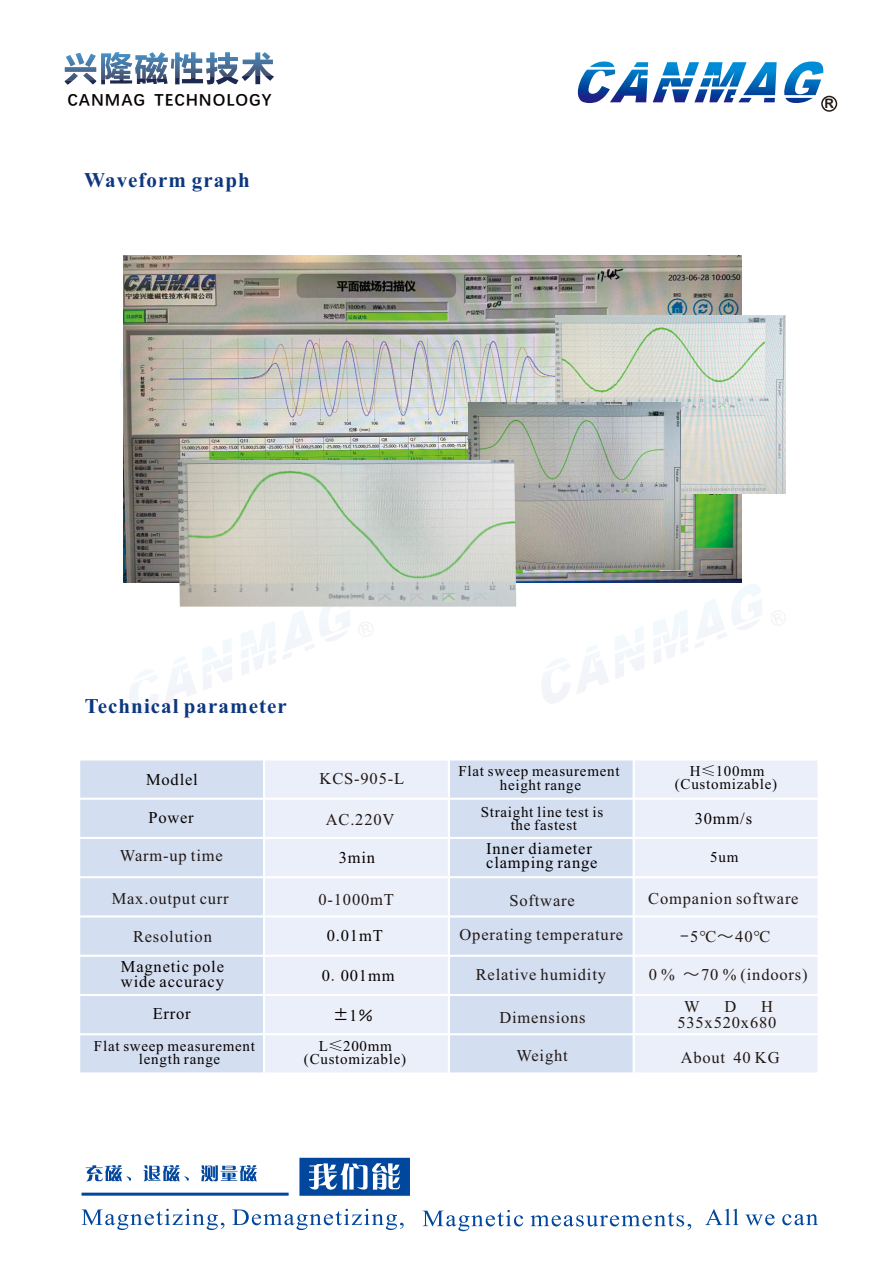
<style>
.page{position:relative;width:893px;height:1263px;background:#fff}
.page>*{position:absolute;margin:0;border:0;box-sizing:border-box;transform-origin:0 0}
.t1{font:700 21px "Times New Roman";letter-spacing:.05em;color:#0c377f}
.t2{font:700 16.8px "Deng Xian";letter-spacing:.055em;color:#060101}
.t3{font:16.5px "Times New Roman";letter-spacing:.05em;color:#231916}
.t4{font:16.5px/14.5px "Times New Roman";letter-spacing:.05em;color:#060101}
.t5{font:16.5px "Sim Hei";color:#060101}
.t6{font:15px/13.4px "Times New Roman";letter-spacing:.05em;color:#060101;text-align:center}
.t7{font:700 13.2px "Arial";color:#231916}
.s1{font-family:"Sim Sun"}
.s2{font-family:"Sim Hei"}
.s3{font-family:"Times New Roman"}
</style>
<div class="page">
<svg style="left:577px;top:62px;width:249px;height:44px"></svg>
<div style="left:821px;top:96px;width:16px;height:16px;border:1px solid #231916;border-radius:50%"></div>
<svg style="left:64px;top:52px;width:210px;height:33px"></svg>
<svg style="left:86px;top:1165px;width:171px;height:16px"></svg>
<svg style="left:299px;top:1158px;width:111px;height:38px"></svg>
<svg style="left:82px;top:1209px;width:322px;height:21px"></svg>
<svg style="left:423px;top:1210px;width:268px;height:21px"></svg>
<svg style="left:705px;top:1209px;width:113px;height:16px"></svg>
<hr style="left:82px;top:1192px;width:207px;height:3px;background:#00489d">
<svg style="left:454px;top:255px;width:251px;height:1px"></svg>
<svg style="left:129px;top:607px;width:221px;height:108px"></svg>
<svg style="left:359px;top:622px;width:14px;height:14px"></svg>
<svg style="left:542px;top:584px;width:243px;height:119px"></svg>
<img style="left:124px;top:256px;width:618px;height:326px">
<img style="left:486px;top:310px;width:57px;height:8px">
<img style="left:556px;top:316px;width:229px;height:178px">
<img style="left:468px;top:402px;width:212px;height:168px">
<img style="left:178px;top:460px;width:338px;height:147px">
<div style="left:79px;top:759px;width:185px;height:40px;background:#d3def1"></div>
<div style="left:264px;top:759px;width:185px;height:40px;background:#ebeff9"></div>
<div style="left:449px;top:759px;width:185px;height:40px;background:#d3def1"></div>
<div style="left:634px;top:759px;width:184px;height:40px;background:#ebeff9"></div>
<div style="left:79px;top:799px;width:185px;height:39px;background:#d3def1"></div>
<div style="left:264px;top:799px;width:185px;height:39px;background:#ebeff9"></div>
<div style="left:449px;top:799px;width:185px;height:39px;background:#d3def1"></div>
<div style="left:634px;top:799px;width:184px;height:39px;background:#ebeff9"></div>
<div style="left:79px;top:838px;width:185px;height:39px;background:#d3def1"></div>
<div style="left:264px;top:838px;width:185px;height:39px;background:#ebeff9"></div>
<div style="left:449px;top:838px;width:185px;height:39px;background:#d3def1"></div>
<div style="left:634px;top:838px;width:184px;height:39px;background:#ebeff9"></div>
<div style="left:79px;top:877px;width:185px;height:39px;background:#d3def1"></div>
<div style="left:264px;top:877px;width:185px;height:39px;background:#ebeff9"></div>
<div style="left:449px;top:877px;width:185px;height:39px;background:#d3def1"></div>
<div style="left:634px;top:877px;width:184px;height:39px;background:#ebeff9"></div>
<div style="left:79px;top:916px;width:185px;height:40px;background:#d3def1"></div>
<div style="left:264px;top:916px;width:185px;height:40px;background:#ebeff9"></div>
<div style="left:449px;top:916px;width:185px;height:40px;background:#d3def1"></div>
<div style="left:634px;top:916px;width:184px;height:40px;background:#ebeff9"></div>
<div style="left:79px;top:956px;width:185px;height:39px;background:#d3def1"></div>
<div style="left:264px;top:956px;width:185px;height:39px;background:#ebeff9"></div>
<div style="left:449px;top:956px;width:185px;height:39px;background:#d3def1"></div>
<div style="left:634px;top:956px;width:184px;height:39px;background:#ebeff9"></div>
<div style="left:79px;top:995px;width:185px;height:39px;background:#d3def1"></div>
<div style="left:264px;top:995px;width:185px;height:39px;background:#ebeff9"></div>
<div style="left:449px;top:995px;width:185px;height:39px;background:#d3def1"></div>
<div style="left:634px;top:995px;width:184px;height:39px;background:#ebeff9"></div>
<div style="left:79px;top:1034px;width:185px;height:39px;background:#d3def1"></div>
<div style="left:264px;top:1034px;width:185px;height:39px;background:#ebeff9"></div>
<div style="left:449px;top:1034px;width:185px;height:39px;background:#d3def1"></div>
<div style="left:634px;top:1034px;width:184px;height:39px;background:#ebeff9"></div>
<hr style="left:78px;top:758px;width:2px;height:316px;background:#fff">
<hr style="left:263px;top:758px;width:2px;height:316px;background:#fff">
<hr style="left:448px;top:758px;width:2px;height:316px;background:#fff">
<hr style="left:633px;top:758px;width:2px;height:316px;background:#fff">
<hr style="left:817px;top:758px;width:3px;height:316px;background:#fff">
<hr style="left:78px;top:1072px;width:742px;height:2px;background:#fff">
<hr style="left:78px;top:1033px;width:742px;height:2px;background:#fff">
<hr style="left:78px;top:994px;width:742px;height:2px;background:#fff">
<hr style="left:78px;top:955px;width:742px;height:2px;background:#fff">
<hr style="left:78px;top:915px;width:742px;height:2px;background:#fff">
<hr style="left:78px;top:876px;width:742px;height:2px;background:#fff">
<hr style="left:78px;top:837px;width:742px;height:2px;background:#fff">
<hr style="left:78px;top:798px;width:742px;height:2px;background:#fff">
<hr style="left:78px;top:758px;width:742px;height:2px;background:#fff">
<svg style="left:141px;top:878px;width:125px;height:77px"></svg>
<p class="t2" style="left:68px;top:91px;width:205px">CANMAG TECHNOLOGY</p>
<p class="t7" style="left:825px;top:99px;width:11px">R</p>
<p class="t1" style="left:84px;top:173px;width:167px">Waveform graph</p>
<p class="t1" style="left:85px;top:698px;width:204px">Technical parameter</p>
<p class="t6" style="left:675px;top:766px;width:104px">H<span class="s1">≤</span>100mm (Customizable)</p>
<p class="t4" style="left:695px;top:813px;width:59px">30mm/s</p>
<p class="t6" style="left:710px;top:852px;width:30px">5um</p>
<p class="t6" style="left:459px;top:766px;width:163px">Flat sweep measurement height range</p>
<p class="t6" style="left:481px;top:807px;width:124px">Straight line test is the fastest</p>
<p class="t4" style="left:486px;top:842px;width:113px">Inner diameter clamping range</p>
<p class="t3" style="left:509px;top:894px;width:67px">Software</p>
<p class="t3" style="left:648px;top:893px;width:152px">Companion software</p>
<p class="t3" style="left:460px;top:928px;width:165px">Operating temperature</p>
<p class="t3" style="left:476px;top:968px;width:132px">Relative humidity</p>
<p class="t3" style="left:499px;top:1012px;width:88px">Dimensions</p>
<p class="t3" style="left:516px;top:1050px;width:53px">Weight</p>
<p class="t3" style="left:681px;top:1051px;width:100px">About 40 KG</p>
<p class="t3" style="left:320px;top:773px;width:86px">KCS-905-L</p>
<p class="t3" style="left:326px;top:813px;width:70px">AC.220V</p>
<p class="t4" style="left:146px;top:773px;width:53px">Modlel</p>
<p class="t4" style="left:148px;top:812px;width:47px">Power</p>
<p class="t3" style="left:120px;top:850px;width:104px">Warm-up time</p>
<p class="t3" style="left:112px;top:892px;width:119px">Max.output curr</p>
<p class="t4" style="left:339px;top:852px;width:38px">3min</p>
<p class="t3" style="left:318px;top:894px;width:77px">0-1000mT</p>
<p class="t4" style="left:327px;top:930px;width:57px">0.01mT</p>
<p class="t3" style="left:133px;top:930px;width:80px">Resolution</p>
<p class="t3" style="left:680px;top:931px;width:91px"><span class="s2">-</span>5℃<span class="s2">～</span>40℃</p>
<p class="t4" style="left:121px;top:961px;width:105px">Magnetic pole wide accuracy</p>
<p class="t3" style="left:649px;top:968px;width:160px">0 % <span class="s2">～</span>70 % (indoors)</p>
<p class="t4" style="left:322px;top:969px;width:74px">0<span class="s2">.</span>001mm</p>
<p class="t3" style="left:684px;top:1001px;width:17px">W</p>
<p class="t3" style="left:725px;top:1001px;width:13px">D</p>
<p class="t3" style="left:761px;top:1001px;width:13px">H</p>
<p class="t5" style="left:333px;top:1006px;width:43px">±<span class="s3">1</span>％</p>
<p class="t4" style="left:153px;top:1008px;width:40px">Error</p>
<p class="t6" style="left:139px;top:1041px;width:118px;text-align:left;text-indent:-45px">Flat sweep measurement length range</p>
<p class="t3" style="left:677px;top:1016px;width:100px">535x520x680</p>
<p class="t6" style="left:304px;top:1040px;width:104px">L<span class="s1">≤</span>200mm (Customizable)</p>
</div>
